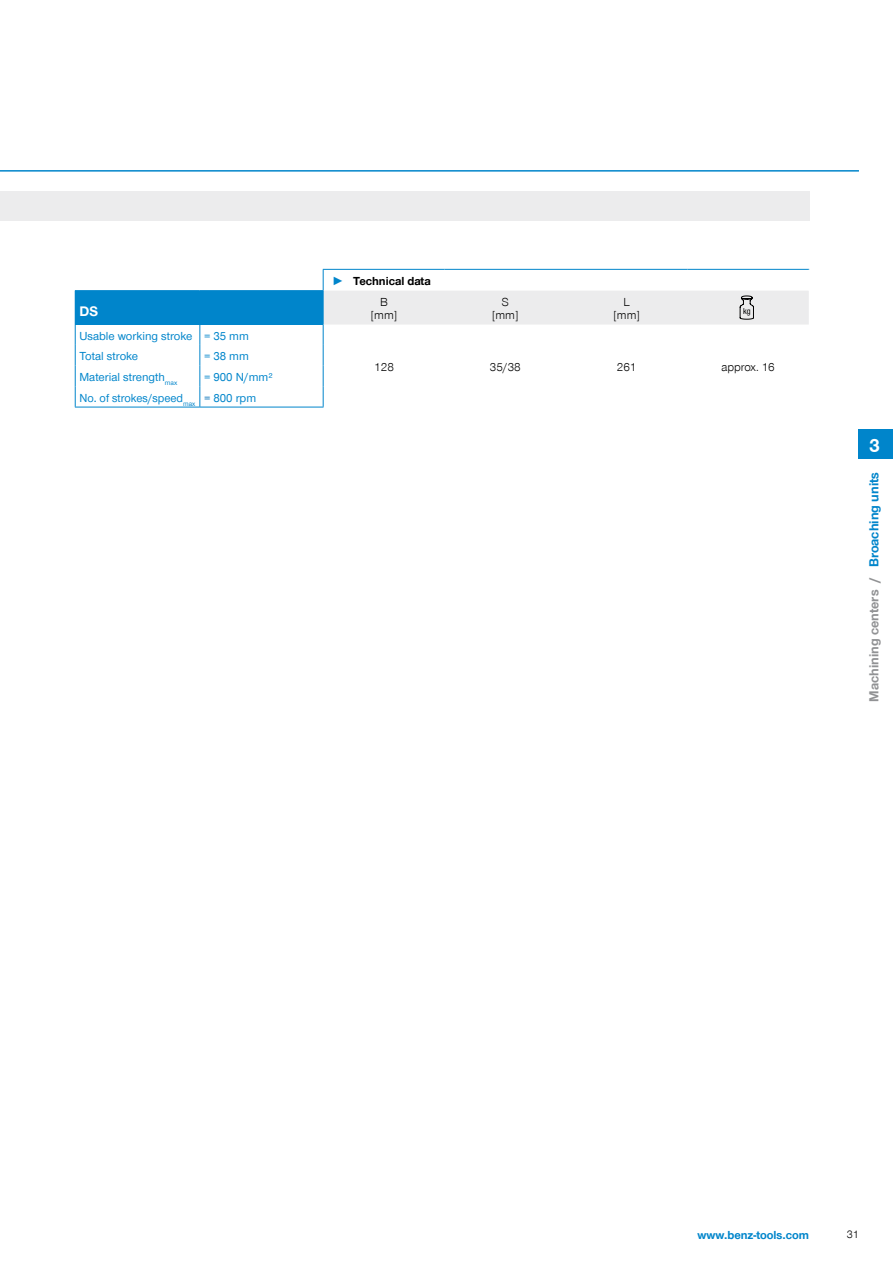
<style>
.page{position:relative;width:893px;height:1263px;background:#fff}
.page>*{position:absolute;margin:0;border:0;box-sizing:border-box;transform-origin:0 0}
.t1{font:700 19.5px "Zimmer Group Sans";color:#fff}
.t2{font:700 14.25px "Zimmer Group Sans";color:#fff}
.t3{font:700 13.5px "Zimmer Group Sans";color:#919294}
.t4{font:12px/20.7px "Zimmer Group Sans";color:#0085cb}
.t5{font:300 12px/13.5px "Zimmer Group Sans";color:#000;text-align:center}
.t6{font:700 12px "Zimmer Group Sans";color:#0085cb}
.t7{font:700 12px "Zimmer Group Sans";color:#000}
.t8{font:300 11.25px "Zimmer Group Sans";color:#000}
.t9{font:condensed 8.25px "Helvetica Neue LT";color:#000}
.s1{color:#0085cb}
.s2{color:#006fb7}
</style>
<div class="page">
<hr style="left:0;top:170px;width:859px;height:2px;background:#0085cb">
<div style="left:0;top:191px;width:809px;height:30px;background:#ececed"></div>
<div style="left:859px;top:429px;width:34px;height:30px;background:#0085cb"></div>
<div style="left:75px;top:291px;width:248px;height:34px;background:#0085cb"></div>
<hr style="left:323px;top:269px;width:122px;height:1px;background:#0085cb">
<hr style="left:445px;top:269px;width:121px;height:1px;background:#0085cb">
<hr style="left:566px;top:269px;width:121px;height:1px;background:#0085cb">
<hr style="left:687px;top:269px;width:122px;height:1px;background:#0085cb">
<hr style="left:75px;top:290px;width:125px;height:1px;background:#0085cb">
<hr style="left:200px;top:290px;width:124px;height:1px;background:#0085cb">
<svg style="left:75px;top:325px;width:1px;height:82px"></svg>
<hr style="left:75px;top:407px;width:125px;height:1px;background:#0085cb">
<hr style="left:200px;top:407px;width:124px;height:1px;background:#0085cb">
<svg style="left:199px;top:325px;width:1px;height:82px"></svg>
<svg style="left:323px;top:270px;width:486px;height:137px"></svg>
<p class="t7" style="left:332px;top:273px;width:100px"><span class="s1">►</span> Technical data</p>
<p class="t2" style="left:79px;top:302px;width:20px">DS</p>
<p class="t5" style="left:371px;top:295px;width:28px">B [mm]</p>
<p class="t5" style="left:492px;top:295px;width:28px">S [mm]</p>
<p class="t5" style="left:614px;top:295px;width:28px">L [mm]</p>
<p class="t9" style="left:743px;top:306px;width:9px">kg</p>
<p class="t4" style="left:79px;top:325px;width:171px">Usable working stroke = 35 mm</p>
<p class="t5" style="left:374px;top:360px;width:21px">128</p>
<p class="t5" style="left:490px;top:360px;width:32px">35/38</p>
<p class="t5" style="left:617px;top:360px;width:21px">261</p>
<p class="t5" style="left:721px;top:360px;width:55px">approx. 16</p>
<p class="t4" style="left:79px;top:345px;width:60px">Total stroke</p>
<p class="t4" style="left:204px;top:345px;width:46px">= 38 mm</p>
<p class="t4" style="left:79px;top:366px;width:99px">Material strength<sub>max</sub></p>
<p class="t4" style="left:79px;top:366px;width:195px;text-indent:125px">= 900 N/mm²<br>No. of strokes/speed<sub>max</sub> <span class="s2">=</span> 800 rpm</p>
<h1 class="t1" style="left:869px;top:433px;width:12px">3</h1>
<p class="t3" style="left:865px;top:702px;width:231px;rotate:-90deg">Machining centers / <span class="s1">Broaching units</span></p>
<p class="t6" style="left:697px;top:1226px;width:113px">www.benz-tools.com</p>
<p class="t8" style="left:847px;top:1227px;width:14px">31</p>
</div>
